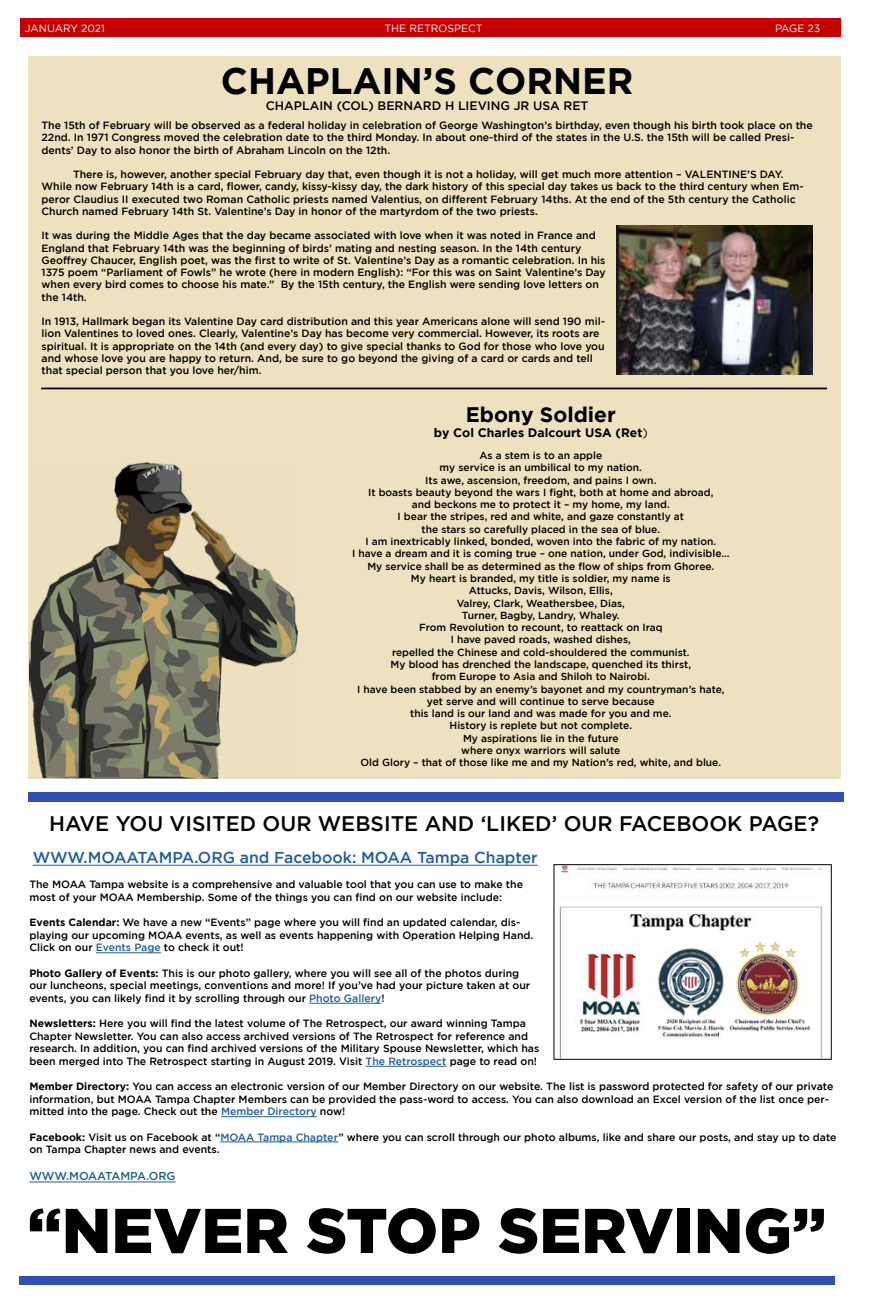
<style>
.page{position:relative;width:869px;height:1303px;background:#fff}
.page>*{position:absolute;margin:0;border:0;box-sizing:border-box;transform-origin:0 0}
.t1{font:900 63px "Gotham";color:#000}
.t2{font:700 36.75px "Gotham";color:#000}
.t3{font:500 21px "Gotham";color:#000}
.t4{font:700 21px "Gotham";color:#000}
.t5{font:500 15.75px "Gotham";color:#215e9e}
.t6{font:500 12.25px "Gotham";color:#000}
.t7{font:700 12.25px "Gotham";color:#000}
.t8{font:500 11.38px "Gotham";letter-spacing:-.01em;color:#215e9e}
.t9{font:500 10.5px/12.2px "Gotham";color:#000}
.t10{font:10.5px "Gotham";color:#fff}
.t11{font:500 10.24px/12.2px "Gotham";color:#000;text-align:center}
.s1{font-weight:400}
.s2{font-weight:700}
.s3{color:#215e9e}
</style>
<div class="page">
<div style="left:20px;top:18px;width:820px;height:19px;background:#c50000"></div>
<div style="left:19px;top:1275px;width:815px;height:9px;background:#324fb0"></div>
<div style="left:28px;top:792px;width:815px;height:9px;background:#324fb0"></div>
<hr style="left:33px;top:865px;width:504px;height:1px;background:#215e9e">
<hr style="left:96px;top:952px;width:65px;height:1px;background:#215e9e">
<hr style="left:309px;top:1002px;width:72px;height:1px;background:#215e9e">
<hr style="left:365px;top:1065px;width:81px;height:1px;background:#215e9e">
<hr style="left:221px;top:1116px;width:95px;height:1px;background:#215e9e">
<hr style="left:220px;top:1141px;width:118px;height:1px;background:#215e9e">
<hr style="left:29px;top:1181px;width:146px;height:1px;background:#215e9e">
<img style="left:559px;top:866px;width:264px;height:191px">
<div style="left:28px;top:56px;width:812px;height:722px;background:#eee1c0"></div>
<img style="left:616px;top:225px;width:196px;height:149px">
<img style="left:29px;top:462px;width:268px;height:316px">
<hr style="left:41px;top:387px;width:785px;height:2px;background:#000">
<img style="left:570px;top:941px;width:81px;height:75px">
<div style="left:581px;top:937px;width:50px;height:8px;background:#fff"></div>
<p class="t10" style="left:25px;top:22px;width:81px">JANUARY 2021</p>
<p class="t10" style="left:384px;top:22px;width:100px">THE RETROSPECT</p>
<p class="t10" style="left:774px;top:22px;width:47px">PAGE 23</p>
<h2 class="t2" style="left:221px;top:60px;width:414px">CHAPLAIN’S CORNER</h2>
<p class="t6" style="left:266px;top:99px;width:324px">CHAPLAIN (COL) BERNARD H LIEVING JR USA RET</p>
<p class="t9" style="left:41px;top:119px;width:772px">The 15th of February will be observed as a federal holiday in celebration of George Washington’s birthday, even though his birth took place on the<br>22nd. In 1971 Congress moved the celebration date to the third Monday. In about one-third of the states in the U.S. the 15th will be called Presi&shy;dents’ Day to also honor the birth of Abraham Lincoln on the 12th.</p>
<p class="t9" style="left:41px;top:168px;width:763px;text-indent:32px">There is, however, another special February day that, even though it is not a holiday, will get much more attention – VALENTINE’S DAY.<br>While now February 14th is a card, flower, candy, kissy-kissy day, the dark history of this special day takes us back to the third century when Em&shy;peror Claudius II executed two Roman Catholic priests named Valentius, on different February 14ths. At the end of the 5th century the Catholic Church named February 14th St. Valentine’s Day in honor of the martyrdom of the two priests.</p>
<p class="t9" style="left:41px;top:229px;width:565px">It was during the Middle Ages that the day became associated with love when it was noted in France and England that February 14th was the beginning of birds’ mating and nesting season. In the 14th century Geoffrey Chaucer, English poet, was the first to write of St. Valentine’s Day as a romantic celebration. In his 1375 poem “Parliament of Fowls” he wrote (here in modern English): “For this was on Saint Valentine’s Day when every bird comes to choose his mate.” By the 15th century, the English were sending love letters on the 14th.</p>
<p class="t9" style="left:41px;top:315px;width:564px">In 1913, Hallmark began its Valentine Day card distribution and this year Americans alone will send 190 mil&shy;lion Valentines to loved ones. Clearly, Valentine’s Day has become very commercial. However, its roots are spiritual. It is appropriate on the 14th (and every day) to give special thanks to God for those who love you and whose love you are happy to return. And, be sure to go beyond the giving of a card or cards and tell that special person that you love her/him.</p>
<h3 class="t4" style="left:465px;top:402px;width:152px">Ebony Soldier</h3>
<p class="t7" style="left:433px;top:425px;width:215px">by Col Charles Dalcourt USA (Ret<span class="s1">)</span></p>
<p class="t11" style="left:352px;top:449px;width:379px">As a stem is to an apple<br>my service is an umbilical to my nation.<br>Its awe, ascension, freedom, and pains I own.<br>It boasts beauty beyond the wars I fight, both at home and abroad,<br>and beckons me to protect it – my home, my land.<br>I bear the stripes, red and white, and gaze constantly at<br>the stars so carefully placed in the sea of blue.<br>I am inextricably linked, bonded, woven into the fabric of my nation.<br>I have a dream and it is coming true – one nation, under God, indivisible… My service shall be as determined as the flow of ships from Ghoree.<br>My heart is branded, my title is soldier, my name is<br>Attucks, Davis, Wilson, Ellis,<br>Valrey, Clark, Weathersbee, Dias,<br>Turner, Bagby, Landry, Whaley.<br>From Revolution to recount, to reattack on Iraq<br>I have paved roads, washed dishes,<br>repelled the Chinese and cold-shouldered the communist.<br>My blood has drenched the landscape, quenched its thirst,<br>from Europe to Asia and Shiloh to Nairobi.<br>I have been stabbed by an enemy’s bayonet and my countryman’s hate, yet serve and will continue to serve because<br>this land is our land and was made for you and me.<br>History is replete but not complete.<br>My aspirations lie in the future<br>where onyx warriors will salute<br>Old Glory – that of those like me and my Nation’s red, white, and blue.</p>
<h3 class="t3" style="left:49px;top:811px;width:771px">HAVE YOU VISITED OUR WEBSITE AND ‘LIKED’ OUR FACEBOOK PAGE?</h3>
<h3 class="t5" style="left:33px;top:848px;width:506px">WWW.MOAATAMPA.ORG and Facebook: MOAA Tampa Chapter</h3>
<p class="t9" style="left:29px;top:878px;width:495px;line-height:12.6px">The MOAA Tampa website is a comprehensive and valuable tool that you can use to make the most of your MOAA Membership. Some of the things you can find on our website include:</p>
<p class="t9" style="left:29px;top:915px;width:505px;line-height:12.6px"><span class="s2">Events Calendar:</span> We have a new “Events” page where you will find an updated calendar, dis&shy;playing our upcoming MOAA events, as well as events happening with Operation Helping Hand.<br>Click on our <span class="s3">Events Page</span> to check it out!</p>
<p class="t9" style="left:29px;top:966px;width:502px;line-height:12.6px"><span class="s2">Photo Gallery of Events:</span> This is our photo gallery, where you will see all of the photos during our luncheons, special meetings, conventions and more! If you’ve had your picture taken at our events, you can likely find it by scrolling through our <span class="s3">Photo Gallery</span>!</p>
<p class="t9" style="left:29px;top:1016px;width:511px;line-height:12.6px"><span class="s2">Newsletters:</span> Here you will find the latest volume of The Retrospect, our award winning Tampa Chapter Newsletter. You can also access archived versions of The Retrospect for reference and research. In addition, you can find archived versions of the Military Spouse Newsletter, which has been merged into The Retrospect starting in August 2019. Visit <span class="s3">The Retrospect</span> page to read on!</p>
<p class="t9" style="left:29px;top:1079px;width:805px;line-height:12.6px"><span class="s2">Member Directory:</span> You can access an electronic version of our Member Directory on our website. The list is password protected for safety of our private information, but MOAA Tampa Chapter Members can be provided the pass-word to access. You can also download an Excel version of the list once per&shy;mitted into the page. Check out the <span class="s3">Member Directory</span> now!</p>
<p class="t9" style="left:29px;top:1130px;width:808px;line-height:12.6px"><span class="s2">Facebook:</span> Visit us on Facebook at “<span class="s3">MOAA Tampa Chapter</span>” where you can scroll through our photo albums, like and share our posts, and stay up to date on Tampa Chapter news and events.</p>
<p class="t8" style="left:29px;top:1169px;width:148px">WWW.MOAATAMPA.ORG</p>
<h1 class="t1" style="left:27px;top:1193px;width:800px">“NEVER STOP SERVING”</h1>
</div>
